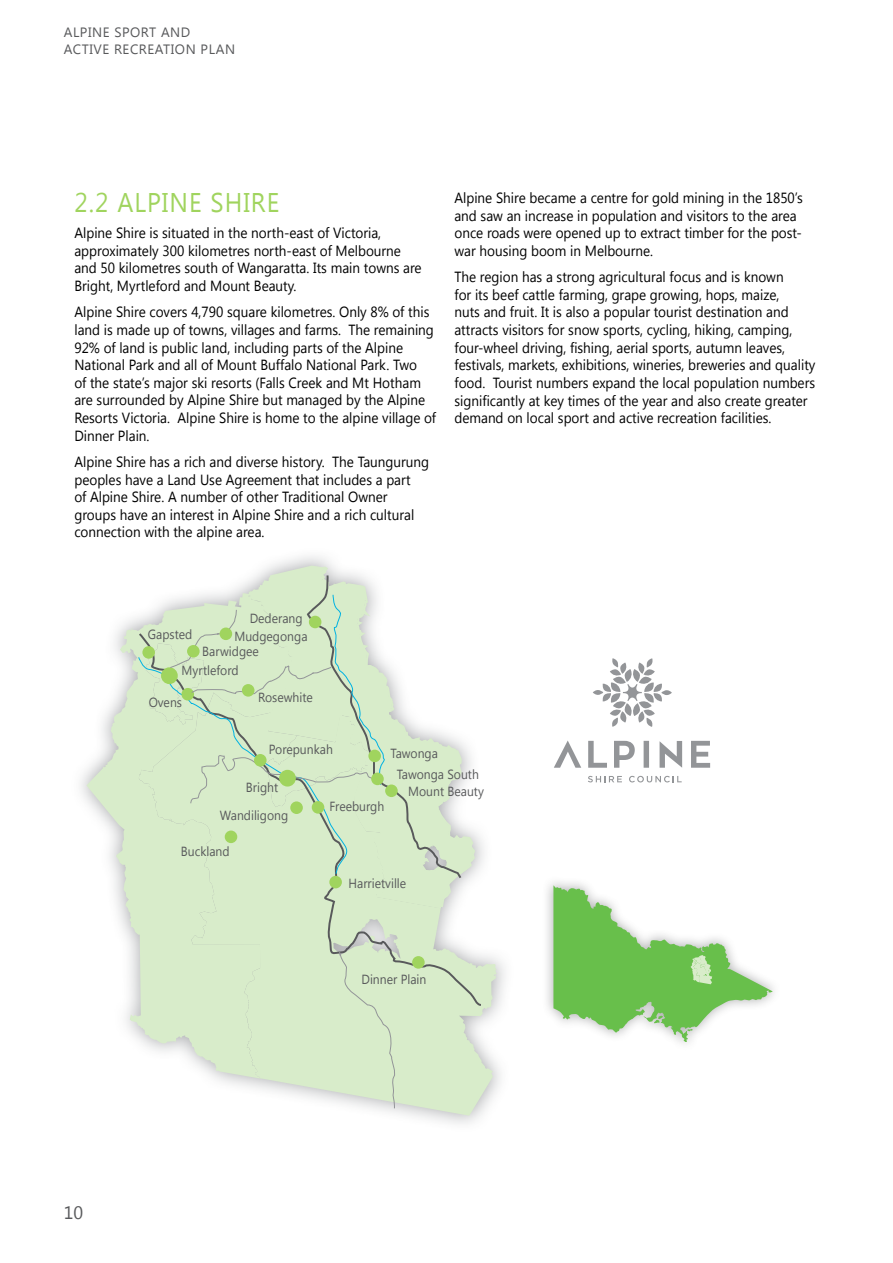
<style>
.page{position:relative;width:893px;height:1263px;background:#fff}
.page>*{position:absolute;margin:0;border:0;box-sizing:border-box;transform-origin:0 0}
.small_heading{font:27px "Lao UI";letter-spacing:.04em;color:#a0d45e;scale:.92 1}
.t1{font:18px "Lao UI";color:#58595b}
.text{font:14.7px/17.7px "Lao UI";color:#000;scale:.92 1}
.t2{font:13.5px/16.2px "Lao UI";letter-spacing:.04em;color:#58595b}
.text-2{font:13.2px "Lao UI";color:#58595b;scale:.92 1}
</style>
<div class="page">
<svg style="left:86px;top:591px;width:161px;height:449px"></svg>
<svg style="left:139px;top:845px;width:358px;height:271px;fill:#d8ecca"></svg>
<svg style="left:247px;top:566px;width:102px;height:27px;fill:#d8ecca"></svg>
<svg style="left:588px;top:776px;width:34px;height:6px"></svg>
<svg style="left:629px;top:776px;width:53px;height:6px"></svg>
<svg style="left:554px;top:740px;width:156px;height:28px"></svg>
<svg style="left:593px;top:658px;width:79px;height:69px"></svg>
<svg style="left:138px;top:632px;width:345px;height:375px;background:#daeace"></svg>
<svg style="left:306px;top:573px;width:70px;height:20px"></svg>
<div style="left:138px;top:656px;width:8px;height:219px;background:#d8ecca"></div>
<svg style="left:142px;top:646px;width:13px;height:13px"></svg>
<div style="left:412px;top:956px;width:13px;height:13px;background:#a0d45e;border-radius:50%"></div>
<svg style="left:339px;top:951px;width:57px;height:158px;background:#d7e9ca"></svg>
<svg style="left:146px;top:593px;width:329px;height:315px;background:#daebcf"></svg>
<div style="left:242px;top:684px;width:12px;height:13px;background:#a0d45e;border-radius:50%"></div>
<div style="left:220px;top:627px;width:12px;height:13px;background:#a0d45e;border-radius:50%"></div>
<div style="left:187px;top:645px;width:13px;height:12px;background:#a0d45e;border-radius:50%"></div>
<div style="left:279px;top:770px;width:17px;height:16px;background:#a0d45e;border-radius:50%"></div>
<div style="left:254px;top:754px;width:13px;height:12px;background:#a0d45e;border-radius:50%"></div>
<div style="left:371px;top:773px;width:13px;height:12px;background:#a0d45e;border-radius:50%"></div>
<div style="left:312px;top:801px;width:12px;height:13px;background:#a0d45e;border-radius:50%"></div>
<div style="left:542px;top:875px;width:241px;height:178px;background:#58595b;opacity:.46"></div>
<svg style="left:553px;top:885px;width:220px;height:157px"></svg>
<p class="t2" style="left:64px;top:24px;width:173px">ALPINE SPORT AND<br>ACTIVE RECREATION PLAN</p>
<p class="small_heading" style="left:74px;top:184px;width:224px">2.2 ALPINE SHIRE</p>
<p class="text" style="left:74px;top:223px;width:379px">Alpine Shire is situated in the north-east of Victoria, approximately 300 kilometres north-east of Melbourne and 50 kilometres south of Wangaratta. Its main towns are Bright, Myrtleford and Mount Beauty.</p>
<p class="text" style="left:74px;top:303px;width:395px">Alpine Shire covers 4,790 square kilometres. Only 8% of this land is made up of towns, villages and farms. The remaining 92% of land is public land, including parts of the Alpine National Park and all of Mount Buffalo National Park. Two<br>of the state’s major ski resorts (Falls Creek and Mt Hotham are surrounded by Alpine Shire but managed by the Alpine Resorts Victoria. Alpine Shire is home to the alpine village of Dinner Plain.</p>
<p class="text" style="left:74px;top:452px;width:387px">Alpine Shire has a rich and diverse history. The Taungurung peoples have a Land Use Agreement that includes a part<br>of Alpine Shire. A number of other Traditional Owner groups have an interest in Alpine Shire and a rich cultural connection with the alpine area.</p>
<p class="text" style="left:454px;top:188px;width:380px">Alpine Shire became a centre for gold mining in the 1850’s and saw an increase in population and visitors to the area once roads were opened up to extract timber for the post&shy;war housing boom in Melbourne.</p>
<p class="text" style="left:454px;top:267px;width:394px">The region has a strong agricultural focus and is known<br>for its beef cattle farming, grape growing, hops, maize,<br>nuts and fruit. It is also a popular tourist destination and attracts visitors for snow sports, cycling, hiking, camping, four-wheel driving, fishing, aerial sports, autumn leaves, festivals, markets, exhibitions, wineries, breweries and quality food. Tourist numbers expand the local population numbers significantly at key times of the year and also create greater demand on local sport and active recreation facilities.</p>
<p class="text-2" style="left:250px;top:610px;width:59px">Dederang</p>
<p class="text-2" style="left:148px;top:625px;width:50px">Gapsted</p>
<p class="text-2" style="left:182px;top:662px;width:63px">Myrtleford</p>
<p class="text-2" style="left:149px;top:694px;width:38px">Ovens</p>
<p class="text-2" style="left:234px;top:627px;width:81px">Mudgegonga</p>
<p class="text-2" style="left:202px;top:642px;width:63px">Barwidgee</p>
<p class="text-2" style="left:258px;top:688px;width:61px">Rosewhite</p>
<p class="text-2" style="left:269px;top:740px;width:71px">Porepunkah</p>
<p class="text-2" style="left:246px;top:779px;width:37px">Bright</p>
<p class="text-2" style="left:391px;top:744px;width:53px">Tawonga</p>
<p class="text-2" style="left:397px;top:766px;width:91px">Tawonga South</p>
<p class="text-2" style="left:408px;top:783px;width:84px">Mount Beauty</p>
<p class="t1" style="left:64px;top:1200px;width:21px">10</p>
<p class="text-2" style="left:220px;top:806px;width:76px">Wandiligong</p>
<p class="text-2" style="left:181px;top:842px;width:54px">Buckland</p>
<p class="text-2" style="left:329px;top:798px;width:61px">Freeburgh</p>
<p class="text-2" style="left:348px;top:874px;width:64px">Harrietville</p>
<p class="text-2" style="left:361px;top:970px;width:72px">Dinner Plain</p>
</div>
